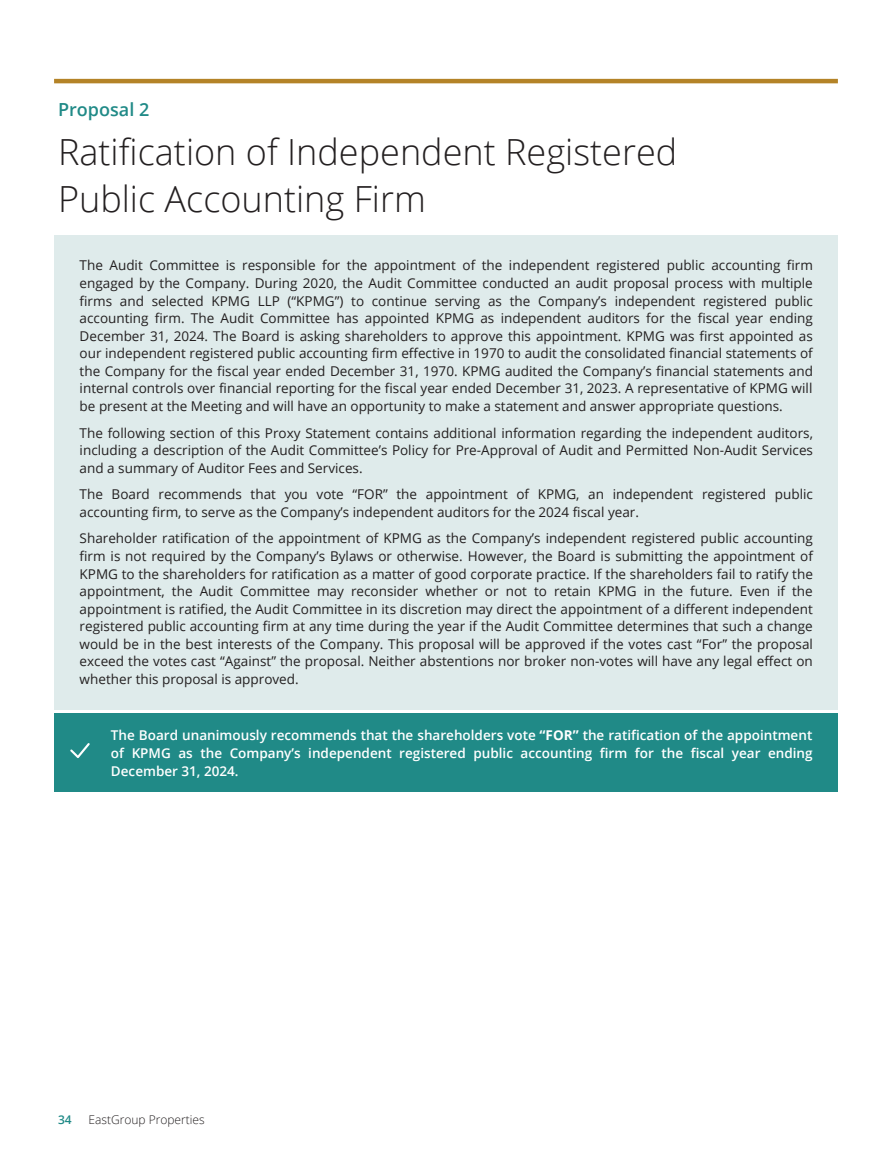
<style>
.page{position:relative;width:892px;height:1162px;background:#fff}
.page>*{position:absolute;margin:0;border:0;box-sizing:border-box;transform-origin:0 0}
.t1{font:300 36px/46.8px "Open Sans";color:#231f20}
.t2{font:600 18px "Open Sans";color:#208a87}
.t3{font:13.5px/17.5px "Open Sans";color:#231f20;text-align:justify}
.t4{font:600 13.5px/17.5px "Open Sans";color:#fff;text-align:justify}
.t5{font:300 12px "Open Sans";color:#231f20}
.t6{font:600 12px "Open Sans";color:#208a87}
.s1{font-weight:700}
</style>
<div class="page">
<div style="left:54px;top:235px;width:783px;height:19px;background:#dfebeb"></div>
<div style="left:54px;top:254px;width:783px;height:436px;background:#dfebeb"></div>
<div style="left:54px;top:690px;width:783px;height:19px;background:#dfebeb"></div>
<div style="left:54px;top:713px;width:783px;height:10px;background:#208a87"></div>
<div style="left:54px;top:723px;width:53px;height:58px;background:#208a87"></div>
<div style="left:107px;top:723px;width:730px;height:58px;background:#208a87"></div>
<div style="left:54px;top:781px;width:783px;height:10px;background:#208a87"></div>
<hr style="left:54px;top:79px;width:783px;height:4px;background:#b48327">
<svg style="left:70px;top:743px;width:20px;height:15px"></svg>
<h2 class="t2" style="left:58px;top:97px;width:93px">Proposal 2</h2>
<h1 class="t1" style="left:58px;top:128px;width:620px">Ratification of Independent Registered<br>Public Accounting Firm</h1>
<p class="t3" style="left:80px;top:256px;width:734px">The Audit Committee is responsible for the appointment of the independent registered public accounting firm engaged by the Company. During 2020, the Audit Committee conducted an audit proposal process with multiple firms and selected KPMG LLP (“KPMG”) to continue serving as the Company’s independent registered public accounting firm. The Audit Committee has appointed KPMG as independent auditors for the fiscal year ending December 31, 2024. The Board is asking shareholders to approve this appointment. KPMG was first appointed as our independent registered public accounting firm effective in 1970 to audit the consolidated financial statements of the Company for the fiscal year ended December 31, 1970. KPMG audited the Company’s financial statements and internal controls over financial reporting for the fiscal year ended December 31, 2023. A representative of KPMG will be present at the Meeting and will have an opportunity to make a statement and answer appropriate questions.</p>
<p class="t3" style="left:80px;top:423px;width:734px">The following section of this Proxy Statement contains additional information regarding the independent auditors, including a description of the Audit Committee’s Policy for Pre-Approval of Audit and Permitted Non-Audit Services and a summary of Auditor Fees and Services.</p>
<p class="t3" style="left:80px;top:485px;width:734px">The Board recommends that you vote “FOR” the appointment of KPMG, an independent registered public accounting firm, to serve as the Company’s independent auditors for the 2024 fiscal year.</p>
<p class="t3" style="left:80px;top:529px;width:734px">Shareholder ratification of the appointment of KPMG as the Company’s independent registered public accounting firm is not required by the Company’s Bylaws or otherwise. However, the Board is submitting the appointment of KPMG to the shareholders for ratification as a matter of good corporate practice. If the shareholders fail to ratify the appointment, the Audit Committee may reconsider whether or not to retain KPMG in the future. Even if the appointment is ratified, the Audit Committee in its discretion may direct the appointment of a different independent registered public accounting firm at any time during the year if the Audit Committee determines that such a change would be in the best interests of the Company. This proposal will be approved if the votes cast “For” the proposal exceed the votes cast “Against” the proposal. Neither abstentions nor broker non-votes will have any legal effect on whether this proposal is approved.</p>
<p class="t4" style="left:111px;top:726px;width:703px">The Board unanimously recommends that the shareholders vote <span class="s1">“FOR”</span> the ratification of the appointment of KPMG as the Company’s independent registered public accounting firm for the fiscal year ending December 31, 2024.</p>
<p class="t6" style="left:58px;top:1111px;width:15px">34</p>
<p class="t5" style="left:88px;top:1111px;width:118px">EastGroup Properties</p>
</div>
